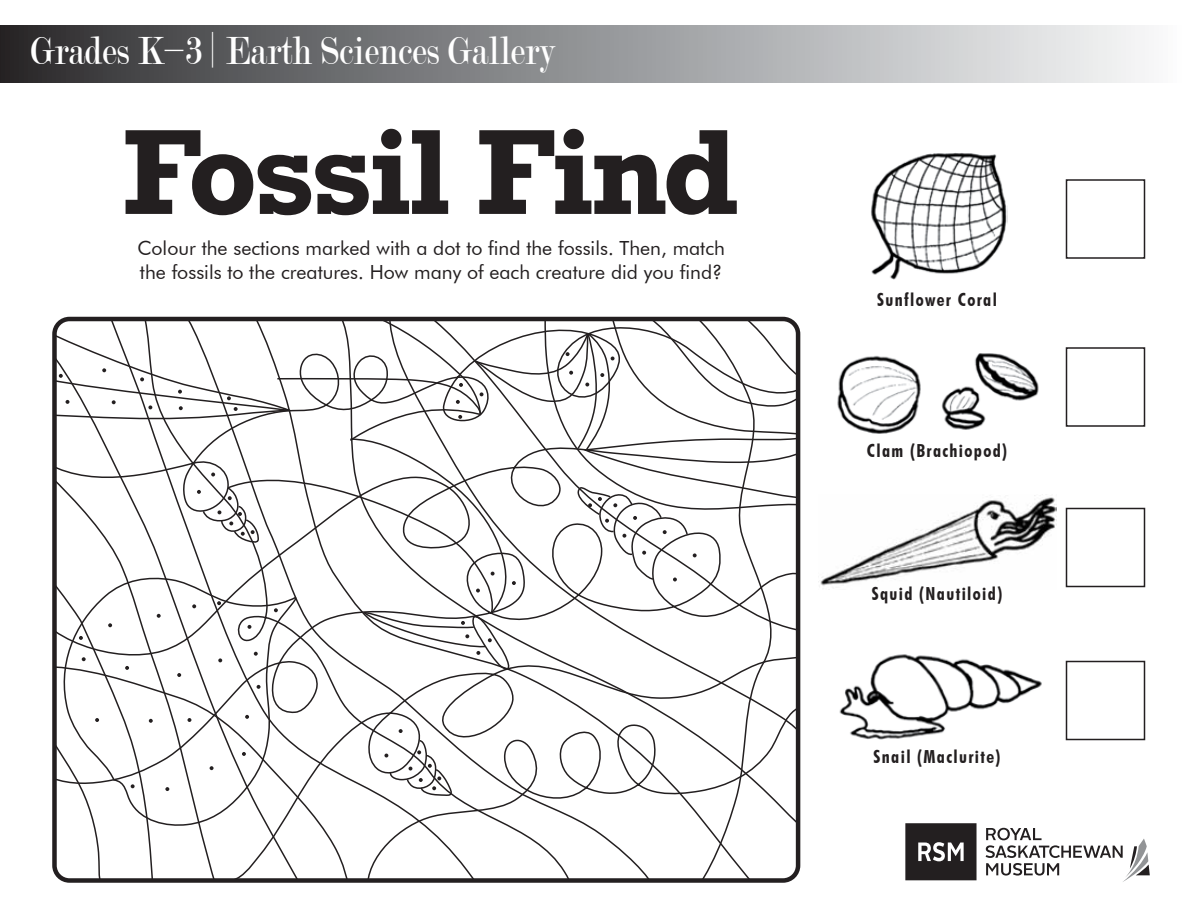
<style>
.page{position:relative;width:1188px;height:918px;background:#fff}
.page>*{position:absolute;margin:0;border:0;box-sizing:border-box;transform-origin:0 0}
.t1{font:700 123.15px "Rockwell";letter-spacing:-.045em;color:#231f20}
.t2{font:42.3px "Modern";color:#fff;scale:.84 1}
.t3{font:19.5px/23.4px "Futura BT";color:#231f20}
.t4{font:700 condensed 18px "Futura BT";letter-spacing:.075em;color:#231f20}
</style>
<div class="page">
<div style="left:0;top:26px;width:1186px;height:56px;background:linear-gradient(to right,#2e2e30,#fbfdff)"></div>
<svg style="left:905px;top:823px;width:72px;height:57px;background:#3e3b3b"></svg>
<svg style="left:986px;top:828px;width:164px;height:54px"></svg>
<img style="left:820px;top:495px;width:237px;height:95px">
<img style="left:871px;top:153px;width:137px;height:127px">
<img style="left:839px;top:654px;width:203px;height:86px">
<div style="left:1066px;top:179px;width:79px;height:80px;background:#fff;border:2px solid #231f20"></div>
<div style="left:1066px;top:347px;width:79px;height:80px;background:#fff;border:2px solid #231f20"></div>
<div style="left:1066px;top:508px;width:79px;height:79px;background:#fff;border:2px solid #231f20"></div>
<div style="left:1066px;top:661px;width:79px;height:79px;background:#fff;border:2px solid #231f20"></div>
<svg style="left:57px;top:322px;width:738px;height:556px"></svg>
<div style="left:52px;top:317px;width:748px;height:566px;border:4px solid #231f20;border-radius:15px"></div>
<img style="left:837px;top:353px;width:202px;height:81px">
<h2 class="t2" style="left:30px;top:30px;width:626px">Grades K–3 | Earth Sciences Gallery</h2>
<h1 class="t1" style="left:122px;top:98px;width:618px">Fossil Find</h1>
<p class="t3" style="left:137px;top:237px;width:589px">Colour the sections marked with a dot to find the fossils. Then, match the fossils to the creatures. How many of each creature did you find?</p>
<p class="t4" style="left:877px;top:289px;width:121px">Sunflower Coral</p>
<p class="t4" style="left:867px;top:439px;width:142px">Clam (Brachiopod)</p>
<p class="t4" style="left:872px;top:582px;width:132px">Squid (Nautiloid)</p>
<p class="t4" style="left:874px;top:745px;width:128px">Snail (Maclurite)</p>
</div>
